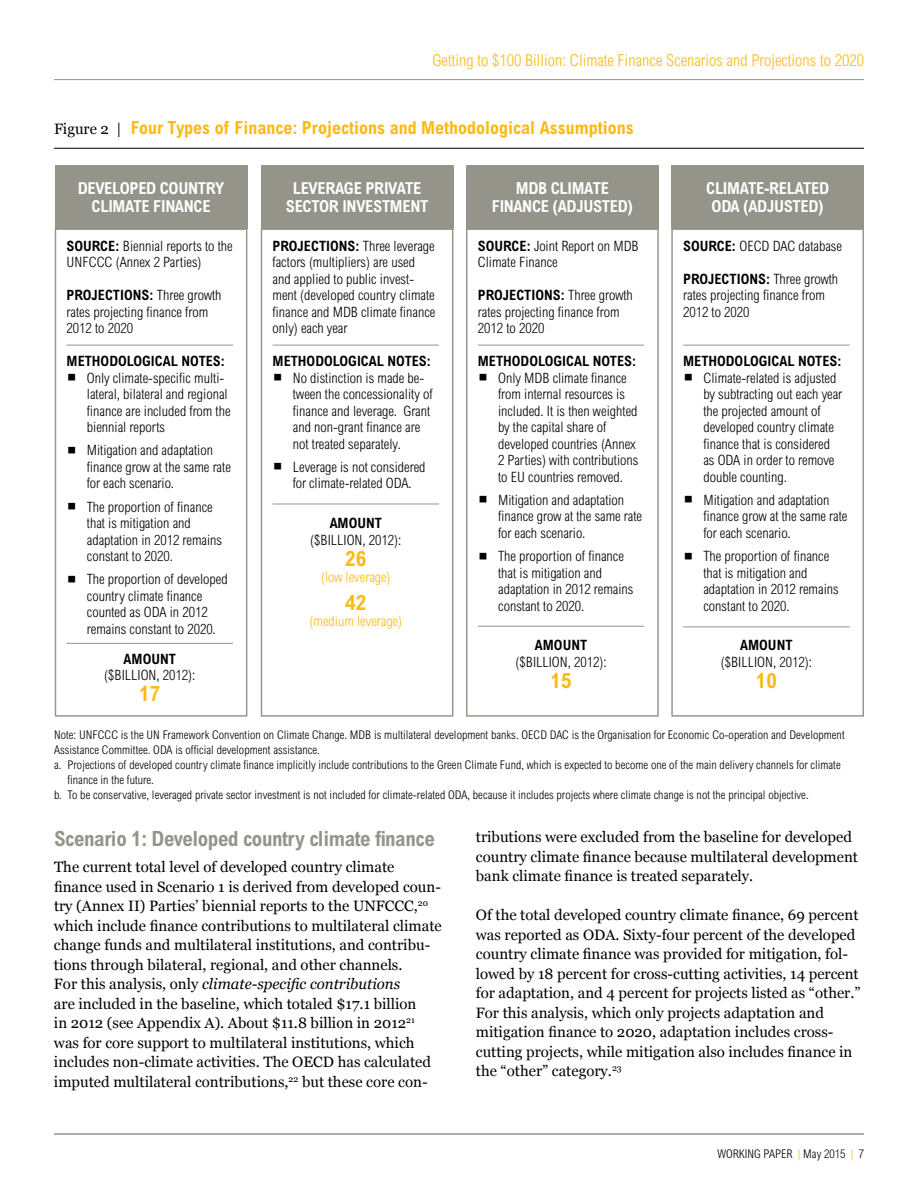
<style>
.page{position:relative;width:918px;height:1188px;background:#fff}
.page>*{position:absolute;margin:0;border:0;box-sizing:border-box;transform-origin:0 0}
.t1{font:700 condensed 21px "Arial MT Std";letter-spacing:-.02em;color:#94948b}
.t2{font:700 condensed 21px "Arial MT Std";color:#fdb913}
.t3{font:700 condensed 18px "Arial MT Std";color:#fdb913}
.t4{font:700 condensed 16.5px/18px "Arial MT Std";letter-spacing:-.02em;color:#fff;text-align:center}
.t5{font:300 condensed 16.5px "Arial MT Std";color:#fdb913}
.t6{font:15px/19.5px "Georgia";color:#000}
.t7{font:300 condensed 14.25px/16.5px "Arial MT Std";color:#000}
.t8{font:700 condensed 14.25px "Arial MT Std";color:#000}
.t9{font:300 condensed 14.25px "Arial MT Std";color:#fdb913}
.t10{font:300 condensed 12px "Arial MT Std";letter-spacing:.005em;color:#000}
.s1{font-family:"Georgia";font-weight:400;font-stretch:normal;font-size:15px;color:#000}
.s2{font-weight:700}
.s3{font-family:"Georgia";font-weight:400;font-stretch:normal;font-size:30px}
.s4{font-style:italic}
.s5{color:#fdb913}
</style>
<div class="page">
<hr style="left:54px;top:1134px;width:810px;height:1px;background:#94948b">
<hr style="left:54px;top:79px;width:810px;height:1px;background:#94948b">
<hr style="left:54px;top:148px;width:810px;height:1px;background:#000">
<div style="left:55px;top:228px;width:192px;height:489px;border:1px solid #94948b"></div>
<hr style="left:273px;top:504px;width:166px;height:1px;background:#94948b">
<div style="left:261px;top:228px;width:192px;height:489px;border:1px solid #94948b"></div>
<hr style="left:478px;top:626px;width:166px;height:1px;background:#94948b">
<div style="left:466px;top:228px;width:193px;height:489px;border:1px solid #94948b"></div>
<div style="left:671px;top:228px;width:193px;height:489px;border:1px solid #94948b"></div>
<div style="left:55px;top:165px;width:192px;height:63px;background:#94948b"></div>
<div style="left:261px;top:165px;width:192px;height:63px;background:#94948b"></div>
<div style="left:466px;top:165px;width:193px;height:63px;background:#94948b"></div>
<div style="left:671px;top:165px;width:193px;height:63px;background:#94948b"></div>
<hr style="left:67px;top:345px;width:166px;height:1px;background:#94948b">
<hr style="left:67px;top:643px;width:166px;height:1px;background:#94948b">
<hr style="left:273px;top:345px;width:166px;height:1px;background:#94948b">
<hr style="left:478px;top:345px;width:166px;height:1px;background:#94948b">
<hr style="left:683px;top:345px;width:167px;height:1px;background:#94948b">
<hr style="left:683px;top:627px;width:167px;height:1px;background:#94948b">
<p class="t5" style="left:432px;top:51px;width:433px">Getting to $100 Billion: Climate Finance Scenarios and Projections to 2020</p>
<p class="t3" style="left:54px;top:118px;width:581px"><span class="s1">Figure 2 |</span> Four Types of Finance: Projections and Methodological Assumptions</p>
<p class="t4" style="left:78px;top:179px;width:148px">DEVELOPED COUNTRY<br>CLIMATE FINANCE</p>
<p class="t4" style="left:286px;top:179px;width:144px">LEVERAGE PRIVATE<br>SECTOR INVESTMENT</p>
<p class="t4" style="left:492px;top:179px;width:143px">MDB CLIMATE<br>FINANCE (ADJUSTED)</p>
<p class="t4" style="left:706px;top:179px;width:125px">CLIMATE-RELATED<br>ODA (ADJUSTED)</p>
<p class="t7" style="left:67px;top:237px;width:168px"><span class="s2">SOURCE:</span> Biennial reports to the<br>UNFCCC (Annex 2 Parties)</p>
<p class="t7" style="left:67px;top:287px;width:157px"><span class="s2">PROJECTIONS:</span> Three growth rates projecting finance from<br>2012 to 2020</p>
<p class="t8" style="left:67px;top:353px;width:160px">METHODOLOGICAL NOTES:</p>
<p class="t7" style="left:87px;top:369px;width:145px;text-indent:-20px"><span class="s3">▪</span> Only climate-specific multi&shy;lateral, bilateral and regional finance are included from the biennial reports</p>
<p class="t7" style="left:87px;top:442px;width:146px;text-indent:-20px"><span class="s3">▪</span> Mitigation and adaptation finance grow at the same rate for each scenario.</p>
<p class="t7" style="left:87px;top:498px;width:137px;text-indent:-20px"><span class="s3">▪</span> The proportion of finance that is mitigation and adaptation in 2012 remains constant to 2020.</p>
<p class="t7" style="left:67px;top:571px;width:163px;text-align:center"><span class="s3">▪</span> The proportion of developed country climate finance<br>counted as ODA in 2012 remains constant to 2020.</p>
<p class="t8" style="left:124px;top:651px;width:54px">AMOUNT</p>
<p class="t7" style="left:104px;top:667px;width:93px">($BILLION, 2012):</p>
<h1 class="t2" style="left:139px;top:682px;width:22px">17</h1>
<p class="t7" style="left:273px;top:237px;width:164px"><span class="s2">PROJECTIONS:</span> Three leverage factors (multipliers) are used and applied to public invest&shy;ment (developed country climate finance and MDB climate finance only) each year</p>
<p class="t8" style="left:273px;top:353px;width:160px">METHODOLOGICAL NOTES:</p>
<p class="t7" style="left:293px;top:369px;width:141px;text-indent:-20px"><span class="s3">▪</span> No distinction is made be&shy;tween the concessionality of finance and leverage. Grant and non-grant finance are not treated separately.</p>
<p class="t7" style="left:273px;top:459px;width:154px;text-align:center"><span class="s3">▪</span> Leverage is not considered for climate-related ODA.</p>
<p class="t8" style="left:330px;top:515px;width:54px">AMOUNT</p>
<p class="t7" style="left:310px;top:531px;width:93px">($BILLION, 2012):</p>
<h1 class="t2" style="left:345px;top:546px;width:22px">26</h1>
<p class="t9" style="left:321px;top:569px;width:71px">(low leverage)</p>
<h1 class="t2" style="left:345px;top:590px;width:22px">42</h1>
<p class="t9" style="left:310px;top:613px;width:94px">(medium leverage)</p>
<p class="t7" style="left:478px;top:237px;width:162px"><span class="s2">SOURCE:</span> Joint Report on MDB<br>Climate Finance</p>
<p class="t7" style="left:478px;top:287px;width:157px"><span class="s2">PROJECTIONS:</span> Three growth rates projecting finance from<br>2012 to 2020</p>
<p class="t8" style="left:478px;top:353px;width:160px">METHODOLOGICAL NOTES:</p>
<p class="t7" style="left:498px;top:369px;width:142px;text-indent:-20px"><span class="s3">▪</span> Only MDB climate finance from internal resources is included. It is then weighted by the capital share of developed countries (Annex<br>2 Parties) with contributions to EU countries removed.</p>
<p class="t7" style="left:498px;top:492px;width:146px;text-indent:-20px"><span class="s3">▪</span> Mitigation and adaptation finance grow at the same rate for each scenario.</p>
<p class="t7" style="left:498px;top:548px;width:137px;text-indent:-20px"><span class="s3">▪</span> The proportion of finance that is mitigation and adaptation in 2012 remains constant to 2020.</p>
<p class="t8" style="left:535px;top:637px;width:54px">AMOUNT</p>
<p class="t7" style="left:516px;top:654px;width:93px">($BILLION, 2012):</p>
<h1 class="t2" style="left:551px;top:668px;width:22px">15</h1>
<p class="t7" style="left:683px;top:237px;width:160px"><span class="s2">SOURCE:</span> OECD DAC database</p>
<p class="t7" style="left:683px;top:270px;width:157px"><span class="s2">PROJECTIONS:</span> Three growth rates projecting finance from<br>2012 to 2020</p>
<p class="t8" style="left:683px;top:353px;width:160px">METHODOLOGICAL NOTES:</p>
<p class="t7" style="left:703px;top:369px;width:140px;text-indent:-20px"><span class="s3">▪</span> Climate-related is adjusted by subtracting out each year the projected amount of developed country climate finance that is considered as ODA in order to remove double counting.</p>
<p class="t7" style="left:703px;top:492px;width:146px;text-indent:-20px"><span class="s3">▪</span> Mitigation and adaptation finance grow at the same rate for each scenario.</p>
<p class="t7" style="left:703px;top:548px;width:137px;text-indent:-20px"><span class="s3">▪</span> The proportion of finance that is mitigation and adaptation in 2012 remains constant to 2020.</p>
<p class="t8" style="left:740px;top:637px;width:54px">AMOUNT</p>
<p class="t7" style="left:721px;top:654px;width:93px">($BILLION, 2012):</p>
<h1 class="t2" style="left:756px;top:668px;width:22px">10</h1>
<p class="t10" style="left:54px;top:728px;width:792px">Note: UNFCCC is the UN Framework Convention on Climate Change. MDB is multilateral development banks. OECD DAC is the Organisation for Economic Co-operation and Development</p>
<p class="t10" style="left:54px;top:743px;width:267px">Assistance Committee. ODA is official development assistance.</p>
<p class="t10" style="left:54px;top:758px;width:788px">a. Projections of developed country climate finance implicitly include contributions to the Green Climate Fund, which is expected to become one of the main delivery channels for climate</p>
<p class="t10" style="left:68px;top:773px;width:88px">finance in the future.</p>
<p class="t10" style="left:54px;top:788px;width:756px">b. To be conservative, leveraged private sector investment is not included for climate-related ODA, because it includes projects where climate change is not the principal objective.</p>
<h1 class="t1" style="left:54px;top:826px;width:382px">Scenario 1: Developed country climate finance</h1>
<p class="t6" style="left:54px;top:857px;width:389px">The current total level of developed country climate finance used in Scenario 1 is derived from developed coun&shy;try (Annex II) Parties’ biennial reports to the UNFCCC,<sup>20 </sup>which include finance contributions to multilateral climate change funds and multilateral institutions, and contribu&shy;tions through bilateral, regional, and other channels.<br>For this analysis, only <span class="s4">climate-specific contributions<br></span>are included in the baseline, which totaled $17.1 billion<br>in 2012 (see Appendix A). About $11.8 billion in 2012<sup>21 </sup>was for core support to multilateral institutions, which includes non-climate activities. The OECD has calculated imputed multilateral contributions,<sup>22</sup> but these core con-</p>
<p class="t6" style="left:476px;top:827px;width:384px">tributions were excluded from the baseline for developed country climate finance because multilateral development bank climate finance is treated separately.</p>
<p class="t6" style="left:476px;top:905px;width:386px">Of the total developed country climate finance, 69 percent was reported as ODA. Sixty-four percent of the developed country climate finance was provided for mitigation, fol&shy;lowed by 18 percent for cross-cutting activities, 14 percent for adaptation, and 4 percent for projects listed as “other.” For this analysis, which only projects adaptation and mitigation finance to 2020, adaptation includes cross&shy;cutting projects, while mitigation also includes finance in the “other” category.<sup>23</sup></p>
<p class="t10" style="left:718px;top:1147px;width:148px">WORKING PAPER <span class="s5">|</span> May 2015 <span class="s5">|</span> 7</p>
</div>
